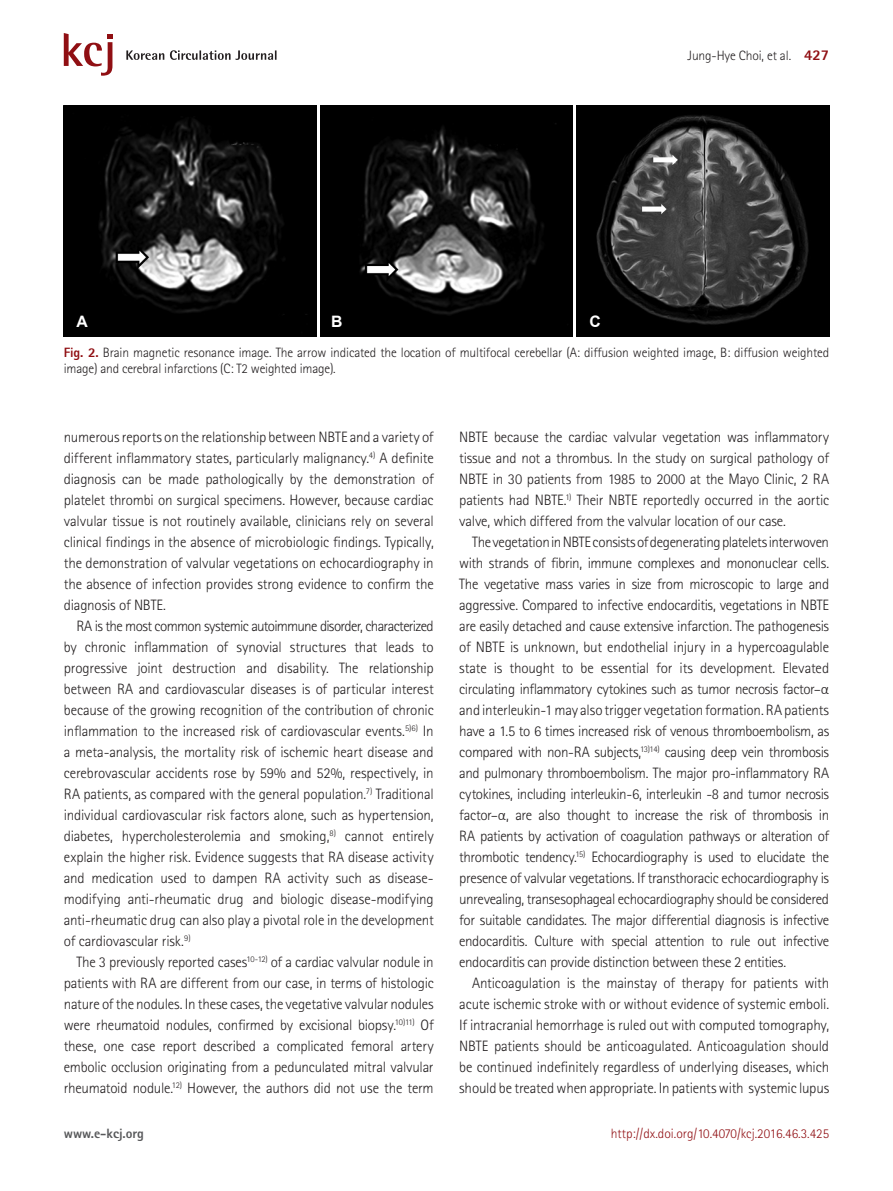
<style>
.page{position:relative;width:893px;height:1191px;background:#fff}
.page>*{position:absolute;margin:0;border:0;box-sizing:border-box;transform-origin:0 0}
.t1{font:700 15.75px "Arial";color:#fff}
.t2{font:300 15px/21px "Rotis Sans Serif Std";letter-spacing:-.015em;color:#231f20;text-align:justify}
.t3{font:300 13.5px/16.2px "Rotis Sans Serif Std";letter-spacing:-.01em;color:#231f20}
.t4{font:300 13.5px "Rotis Sans Serif Std";color:#900f13}
.t5{font:800 13.5px "Rotis Sans Serif Std";color:#57585a}
.s1{font-weight:800;font-size:15px;color:#900f13}
.s2{font-weight:800;color:#900f13}
.s3{font-family:"Calibri"}
</style>
<div class="page">
<svg style="left:126px;top:50px;width:151px;height:10px"></svg>
<svg style="left:64px;top:33px;width:49px;height:43px"></svg>
<img style="left:64px;top:106px;width:252px;height:231px">
<img style="left:320px;top:106px;width:253px;height:231px">
<img style="left:577px;top:106px;width:252px;height:231px">
<p class="t3" style="left:688px;top:47px;width:143px">Jung-Hye Choi, et al. <span class="s1">427</span></p>
<p class="t1" style="left:76px;top:311px;width:13px">A</p>
<p class="t1" style="left:331px;top:311px;width:13px">B</p>
<p class="t1" style="left:590px;top:311px;width:13px">C</p>
<p class="t3" style="left:64px;top:344px;width:767px"><span class="s2">Fig. 2.</span> Brain magnetic resonance image. The arrow indicated the location of multifocal cerebellar (A: diffusion weighted image, B: diffusion weighted image) and cerebral infarctions (C: T2 weighted image).</p>
<p class="t2" style="left:64px;top:426px;width:371px">numerous reports on the relationship between NBTE and a variety of different inflammatory states, particularly malignancy.<sup>4)</sup> A definite diagnosis can be made pathologically by the demonstration of platelet thrombi on surgical specimens. However, because cardiac valvular tissue is not routinely available, clinicians rely on several clinical findings in the absence of microbiologic findings. Typically, the demonstration of valvular vegetations on echocardiography in the absence of infection provides strong evidence to confirm the diagnosis of NBTE.</p>
<p class="t2" style="left:64px;top:615px;width:371px;text-indent:13px">RA is the most common systemic autoimmune disorder, characterized by chronic inflammation of synovial structures that leads to progressive joint destruction and disability. The relationship between RA and cardiovascular diseases is of particular interest because of the growing recognition of the contribution of chronic inflammation to the increased risk of cardiovascular events.<sup>5)6)</sup> In a meta-analysis, the mortality risk of ischemic heart disease and cerebrovascular accidents rose by 59% and 52%, respectively, in RA patients, as compared with the general population.<sup>7)</sup> Traditional individual cardiovascular risk factors alone, such as hypertension, diabetes, hypercholesterolemia and smoking,<sup>8)</sup> cannot entirely explain the higher risk. Evidence suggests that RA disease activity and medication used to dampen RA activity such as disease&shy;modifying anti-rheumatic drug and biologic disease-modifying anti-rheumatic drug can also play a pivotal role in the development of cardiovascular risk.<sup>9)</sup></p>
<p class="t2" style="left:64px;top:951px;width:371px;text-indent:13px">The 3 previously reported cases<sup>10-12)</sup> of a cardiac valvular nodule in patients with RA are different from our case, in terms of histologic nature of the nodules. In these cases, the vegetative valvular nodules were rheumatoid nodules, confirmed by excisional biopsy.<sup>10)11)</sup> Of these, one case report described a complicated femoral artery embolic occlusion originating from a pedunculated mitral valvular rheumatoid nodule.<sup>12)</sup> However, the authors did not use the term</p>
<p class="t2" style="left:459px;top:426px;width:371px">NBTE because the cardiac valvular vegetation was inflammatory tissue and not a thrombus. In the study on surgical pathology of NBTE in 30 patients from 1985 to 2000 at the Mayo Clinic, 2 RA patients had NBTE.<sup>1)</sup> Their NBTE reportedly occurred in the aortic valve, which differed from the valvular location of our case.</p>
<p class="t2" style="left:459px;top:531px;width:371px;text-indent:13px">The vegetation in NBTE consists of degenerating platelets interwoven with strands of fibrin, immune complexes and mononuclear cells.<br>The vegetative mass varies in size from microscopic to large and aggressive. Compared to infective endocarditis, vegetations in NBTE are easily detached and cause extensive infarction. The pathogenesis of NBTE is unknown, but endothelial injury in a hypercoagulable state is thought to be essential for its development. Elevated circulating inflammatory cytokines such as tumor necrosis factor–<span class="s3">α </span>and interleukin-1 may also trigger vegetation formation. RA patients have a 1.5 to 6 times increased risk of venous thromboembolism, as compared with non-RA subjects,<sup>13)14)</sup> causing deep vein thrombosis and pulmonary thromboembolism. The major pro-inflammatory RA cytokines, including interleukin-6, interleukin -8 and tumor necrosis factor–<span class="s3">α</span>, are also thought to increase the risk of thrombosis in RA patients by activation of coagulation pathways or alteration of thrombotic tendency.<sup>15)</sup> Echocardiography is used to elucidate the presence of valvular vegetations. If transthoracic echocardiography is unrevealing, transesophageal echocardiography should be considered for suitable candidates. The major differential diagnosis is infective endocarditis. Culture with special attention to rule out infective endocarditis can provide distinction between these 2 entities.</p>
<p class="t2" style="left:459px;top:972px;width:371px;text-indent:13px">Anticoagulation is the mainstay of therapy for patients with acute ischemic stroke with or without evidence of systemic emboli.<br>If intracranial hemorrhage is ruled out with computed tomography, NBTE patients should be anticoagulated. Anticoagulation should be continued indefinitely regardless of underlying diseases, which should be treated when appropriate. In patients with systemic lupus</p>
<p class="t5" style="left:64px;top:1124px;width:82px">www.e-kcj.org</p>
<p class="t4" style="left:611px;top:1125px;width:220px">http://dx.doi.org/10.4070/kcj.2016.46.3.425</p>
</div>
